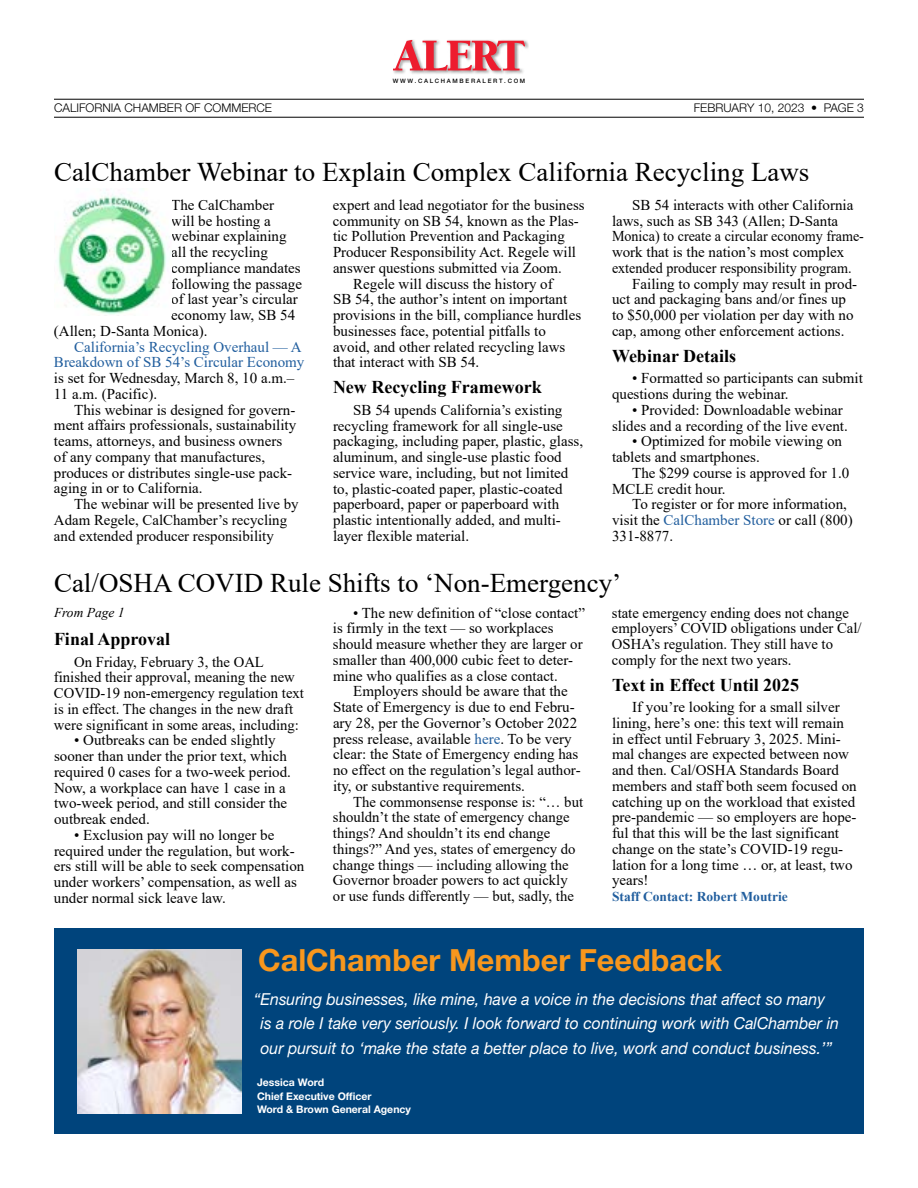
<style>
.page{position:relative;width:918px;height:1188px;background:#fff}
.page>*{position:absolute;margin:0;border:0;box-sizing:border-box;transform-origin:0 0}
.t1{font:700 30.6px "Helvetica Neue";color:#f8971d}
.t2{font:27px "Times New Roman";color:#000}
.t3{font:700 18px "Times New Roman";color:#000}
.t4{font:italic 16.5px/24px "Helvetica Neue";color:#fff;scale:.96 1}
.t5{font:15px/15.8px "Times New Roman";color:#000}
.t6{font:15px "Times New Roman";color:#000;scale:.94 1}
.t7{font:15px/15.8px "Times New Roman";color:#215e9e;text-align:right}
.t8{font:700 13.5px "Times New Roman";color:#215e9e}
.t9{font:italic 13.5px "Times New Roman";color:#000}
.t10{font:300 12px "Helvetica Neue";color:#000}
.t11{font:700 10.5px/13.5px "Helvetica Neue";color:#fff}
.t12{font:500 6px "Helvetica Neue";letter-spacing:.28em;color:#000}
.s1{color:#215e9e}
</style>
<div class="page">
<hr style="left:54px;top:99px;width:810px;height:1px;background:#000">
<hr style="left:54px;top:117px;width:810px;height:1px;background:#000">
<div style="left:392px;top:39px;width:137px;height:36px;background:#000;opacity:.4"></div>
<svg style="left:393px;top:40px;width:133px;height:30px"></svg>
<img style="left:57px;top:192px;width:110px;height:123px">
<div style="left:54px;top:929px;width:810px;height:205px;background:#00447c"></div>
<img style="left:78px;top:950px;width:163px;height:163px">
<p class="t12" style="left:393px;top:77px;width:134px">WWW.CALCHAMBERALERT.COM</p>
<p class="t10" style="left:54px;top:101px;width:220px">CALIFORNIA CHAMBER OF COMMERCE</p>
<p class="t10" style="left:694px;top:101px;width:172px">FEBRUARY 10, 2023 • PAGE 3</p>
<h2 class="t2" style="left:54px;top:153px;width:757px">CalChamber Webinar to Explain Complex California Recycling Laws</h2>
<p class="t5" style="left:171px;top:197px;width:104px">The CalChamber</p>
<p class="t5" style="left:171px;top:212px;width:101px">will be hosting a</p>
<p class="t5" style="left:171px;top:228px;width:117px">webinar explaining</p>
<p class="t5" style="left:171px;top:244px;width:98px">all the recycling</p>
<p class="t5" style="left:171px;top:260px;width:131px">compliance mandates</p>
<p class="t5" style="left:171px;top:275px;width:132px">following the passage</p>
<p class="t5" style="left:171px;top:291px;width:128px">of last year’s circular</p>
<p class="t5" style="left:171px;top:307px;width:126px">economy law, SB 54</p>
<p class="t5" style="left:54px;top:323px;width:155px">(Allen; D-Santa Monica).</p>
<p class="t7" style="left:54px;top:338px;width:252px">California’s Recycling Overhaul — A<br>Breakdown of SB 54’s Circular Economy</p>
<p class="t5" style="left:54px;top:370px;width:242px">is set for Wednesday, March 8, 10 a.m.–<br>11 a.m. (Pacific).</p>
<p class="t5" style="left:54px;top:401px;width:244px;text-indent:20px">This webinar is designed for govern&shy;ment affairs professionals, sustainability teams, attorneys, and business owners of any company that manufactures, produces or distributes single-use pack&shy;aging in or to California.</p>
<p class="t5" style="left:54px;top:496px;width:246px;text-indent:20px">The webinar will be presented live by<br>Adam Regele, CalChamber’s recycling and extended producer responsibility</p>
<p class="t5" style="left:632px;top:197px;width:223px">SB 54 interacts with other California</p>
<p class="t5" style="left:612px;top:212px;width:228px">laws, such as SB 343 (Allen; D-Santa</p>
<p class="t6" style="left:612px;top:226px;width:270px">Monica) to create a circular economy frame-</p>
<p class="t5" style="left:612px;top:244px;width:234px">work that is the nation’s most complex</p>
<p class="t6" style="left:612px;top:257px;width:256px">extended producer responsibility program.</p>
<p class="t5" style="left:632px;top:275px;width:226px">Failing to comply may result in prod-</p>
<p class="t5" style="left:612px;top:291px;width:236px">uct and packaging bans and/or fines up</p>
<p class="t5" style="left:612px;top:307px;width:243px">to $50,000 per violation per day with no</p>
<p class="t5" style="left:612px;top:323px;width:234px">cap, among other enforcement actions.</p>
<p class="t3" style="left:612px;top:343px;width:126px">Webinar Details</p>
<p class="t5" style="left:612px;top:370px;width:252px;text-indent:20px">• Formatted so participants can submit questions during the webinar.</p>
<p class="t5" style="left:612px;top:401px;width:237px;text-indent:20px">• Provided: Downloadable webinar slides and a recording of the live event.</p>
<p class="t5" style="left:612px;top:433px;width:232px;text-indent:20px">• Optimized for mobile viewing on tablets and smartphones.</p>
<p class="t5" style="left:612px;top:464px;width:239px;text-indent:20px">The $299 course is approved for 1.0<br>MCLE credit hour.</p>
<p class="t5" style="left:612px;top:496px;width:242px;text-indent:20px">To register or for more information, visit the <span class="s1">CalChamber Store</span> or call (800)<br>331-8877.</p>
<p class="t5" style="left:333px;top:197px;width:253px">expert and lead negotiator for the business</p>
<p class="t5" style="left:333px;top:212px;width:247px">community on SB 54, known as the Plas-</p>
<p class="t5" style="left:333px;top:228px;width:233px">tic Pollution Prevention and Packaging</p>
<p class="t5" style="left:333px;top:244px;width:244px">Producer Responsibility Act. Regele will</p>
<p class="t5" style="left:333px;top:260px;width:230px">answer questions submitted via Zoom.</p>
<p class="t5" style="left:353px;top:275px;width:201px">Regele will discuss the history of</p>
<p class="t5" style="left:333px;top:291px;width:236px">SB 54, the author’s intent on important</p>
<p class="t5" style="left:333px;top:307px;width:250px">provisions in the bill, compliance hurdles</p>
<p class="t5" style="left:333px;top:323px;width:214px">businesses face, potential pitfalls to</p>
<p class="t5" style="left:333px;top:338px;width:234px">avoid, and other related recycling laws</p>
<p class="t5" style="left:333px;top:354px;width:148px">that interact with SB 54.</p>
<p class="t3" style="left:333px;top:374px;width:210px">New Recycling Framework</p>
<p class="t5" style="left:333px;top:401px;width:252px;text-indent:20px">SB 54 upends California’s existing recycling framework for all single-use packaging, including paper, plastic, glass, aluminum, and single-use plastic food service ware, including, but not limited to, plastic-coated paper, plastic-coated paperboard, paper or paperboard with plastic intentionally added, and multi&shy;layer flexible material.</p>
<h2 class="t2" style="left:54px;top:564px;width:569px">Cal/OSHA COVID Rule Shifts to ‘Non-Emergency’</h2>
<p class="t9" style="left:54px;top:603px;width:72px">From Page 1</p>
<p class="t5" style="left:333px;top:604px;width:254px;text-indent:20px">• The new definition of “close contact” is firmly in the text — so workplaces should measure whether they are larger or smaller than 400,000 cubic feet to deter&shy;mine who qualifies as a close contact.</p>
<p class="t5" style="left:333px;top:683px;width:249px;text-indent:20px">Employers should be aware that the State of Emergency is due to end Febru&shy;ary 28, per the Governor’s October 2022 press release, available <span class="s1">here</span>. To be very clear: the State of Emergency ending has no effect on the regulation’s legal author&shy;ity, or substantive requirements.</p>
<p class="t5" style="left:333px;top:793px;width:252px;text-indent:20px">The commonsense response is: “… but shouldn’t the state of emergency change things? And shouldn’t its end change things?” And yes, states of emergency do change things — including allowing the Governor broader powers to act quickly or use funds differently — but, sadly, the</p>
<p class="t5" style="left:612px;top:604px;width:251px">state emergency ending does not change employers’ COVID obligations under Cal/ OSHA’s regulation. They still have to comply for the next two years.</p>
<p class="t3" style="left:612px;top:672px;width:189px">Text in Effect Until 2025</p>
<p class="t5" style="left:612px;top:699px;width:246px;text-indent:20px">If you’re looking for a small silver lining, here’s one: this text will remain in effect until February 3, 2025. Mini&shy;mal changes are expected between now and then. Cal/OSHA Standards Board members and staff both seem focused on catching up on the workload that existed pre-pandemic — so employers are hope&shy;ful that this will be the last significant change on the state’s COVID-19 regu&shy;lation for a long time … or, at least, two years!</p>
<p class="t8" style="left:612px;top:887px;width:177px">Staff Contact: Robert Moutrie</p>
<p class="t3" style="left:54px;top:626px;width:118px">Final Approval</p>
<p class="t5" style="left:54px;top:653px;width:251px;text-indent:20px">On Friday, February 3, the OAL finished their approval, meaning the new COVID-19 non-emergency regulation text is in effect. The changes in the new draft were significant in some areas, including:</p>
<p class="t5" style="left:54px;top:732px;width:239px;text-indent:20px">• Outbreaks can be ended slightly sooner than under the prior text, which required 0 cases for a two-week period.<br>Now, a workplace can have 1 case in a two-week period, and still consider the outbreak ended.</p>
<p class="t5" style="left:54px;top:827px;width:252px;text-indent:20px">• Exclusion pay will no longer be required under the regulation, but work&shy;ers still will be able to seek compensation under workers’ compensation, as well as under normal sick leave law.</p>
<h1 class="t1" style="left:258px;top:941px;width:465px">CalChamber Member Feedback</h1>
<p class="t4" style="left:261px;top:987px;width:604px;text-indent:-7px">“Ensuring businesses, like mine, have a voice in the decisions that affect so many is a role I take very seriously. I look forward to continuing work with CalChamber in our pursuit to ‘make the state a better place to live, work and conduct business.’”</p>
<p class="t11" style="left:257px;top:1075px;width:156px">Jessica Word<br>Chief Executive Officer<br>Word &amp; Brown General Agency</p>
</div>
